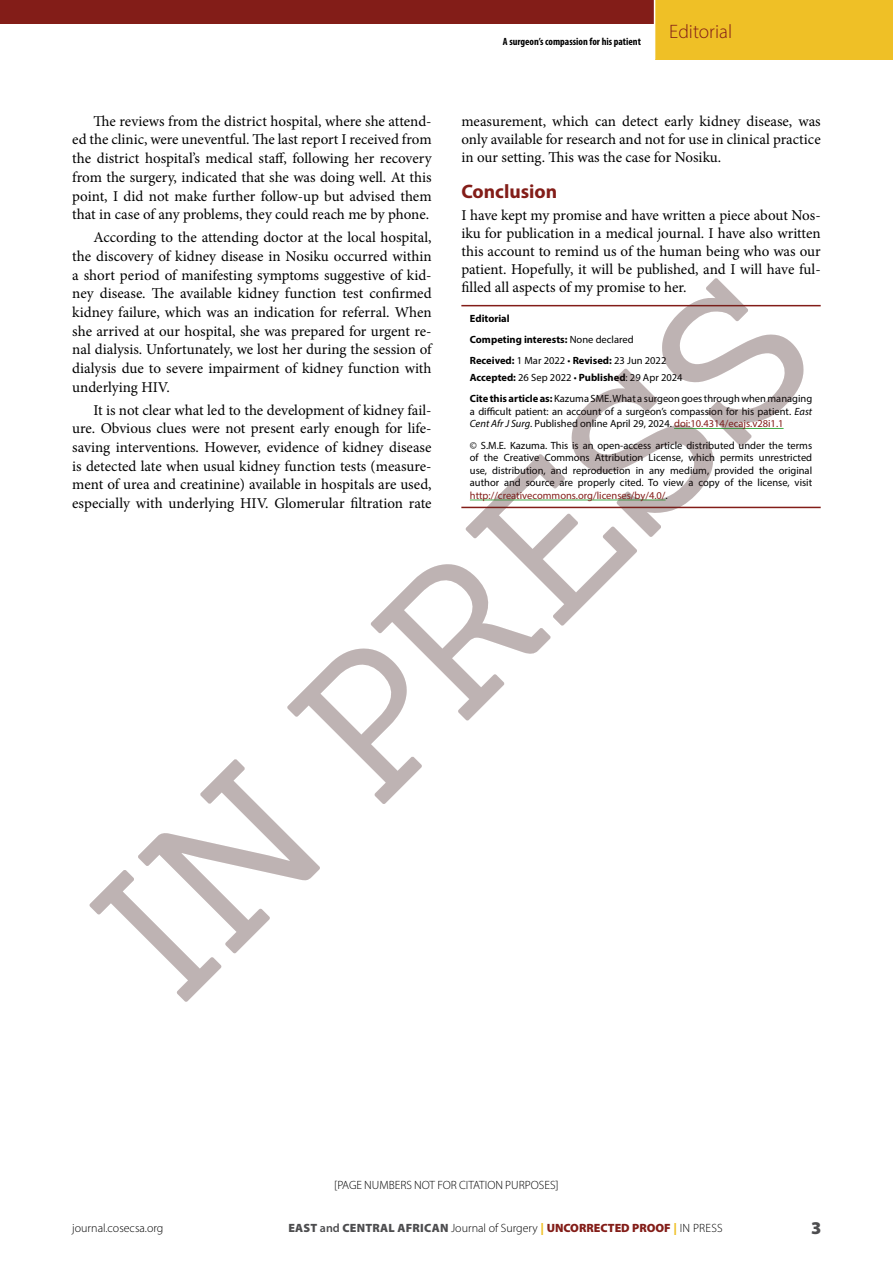
<style>
.page{position:relative;width:893px;height:1263px;background:#fff}
.page>*{position:absolute;margin:0;border:0;box-sizing:border-box;transform-origin:0 0}
.ECAJS_Heading_1{font:700 19.5px "Myriad Pro";color:#831d18}
.t1{font:300 19.5px "Myriad Pro";color:#831d18}
.t2{font:900 18px "Myriad Pro";color:#4d4d4f}
.ECAJS_Body_Text_Indent{font:15px/18.8px "Minion Pro";color:#000;text-align:justify}
.ECAJS_Body_Text{font:15px/18px "Minion Pro";letter-spacing:-.005em;color:#000;text-align:justify}
.t3{font:300 12px "Myriad Pro";color:#000}
.t4{font:10.5px/12.6px "Myriad Pro";color:#000;text-align:justify}
.t5{font:700 10.5px "Myriad Pro";color:#000}
.t6{font:700 condensed 10.5px "Myriad Pro";color:#000}
.s1{font-weight:400}
.s2{font-weight:700}
.s3{font-style:italic}
.s4{color:#831d18}
.s5{font-weight:900;color:#4d4d4f}
.s6{font-weight:600;color:#4d4d4f}
.s7{font-weight:900;color:#efc026}
.s8{font-weight:900;color:#831d18}
</style>
<div class="page">
<div style="left:655px;top:0;width:238px;height:60px;background:#efc026"></div>
<div style="left:0;top:0;width:654px;height:23px;background:#831d18"></div>
<hr style="left:461px;top:305px;width:360px;height:1px;background:#831d18">
<hr style="left:461px;top:507px;width:360px;height:1px;background:#831d18">
<svg style="left:89px;top:278px;width:715px;height:724px"></svg>
<p class="ECAJS_Body_Text_Indent" style="left:72px;top:112px;width:361px;text-indent:21px">The reviews from the district hospital, where she attend&shy;ed the clinic, were uneventful. The last report I received from the district hospital’s medical staff, following her recovery from the surgery, indicated that she was doing well. At this point, I did not make further follow-up but advised them that in case of any problems, they could reach me by phone.</p>
<p class="ECAJS_Body_Text_Indent" style="left:72px;top:228px;width:361px;text-indent:21px">According to the attending doctor at the local hospital, the discovery of kidney disease in Nosiku occurred within a short period of manifesting symptoms suggestive of kid&shy;ney disease. The available kidney function test confirmed kidney failure, which was an indication for referral. When she arrived at our hospital, she was prepared for urgent re&shy;nal dialysis. Unfortunately, we lost her during the session of dialysis due to severe impairment of kidney function with underlying HIV.</p>
<p class="ECAJS_Body_Text_Indent" style="left:72px;top:401px;width:361px;text-indent:21px">It is not clear what led to the development of kidney fail&shy;ure. Obvious clues were not present early enough for life&shy;saving interventions. However, evidence of kidney disease is detected late when usual kidney function tests (measure&shy;ment of urea and creatinine) available in hospitals are used, especially with underlying HIV. Glomerular filtration rate</p>
<p class="t6" style="left:503px;top:35px;width:140px">A surgeon’s compassion for his patient</p>
<h1 class="t1" style="left:669px;top:20px;width:64px">Editorial</h1>
<p class="ECAJS_Body_Text_Indent" style="left:461px;top:112px;width:361px;line-height:18px">measurement, which can detect early kidney disease, was only available for research and not for use in clinical practice in our setting. This was the case for Nosiku.</p>
<p class="ECAJS_Heading_1" style="left:461px;top:179px;width:97px">Conclusion</p>
<p class="ECAJS_Body_Text" style="left:461px;top:206px;width:361px">I have kept my promise and have written a piece about Nos&shy;iku for publication in a medical journal. I have also written this account to remind us of the human being who was our patient. Hopefully, it will be published, and I will have ful&shy;filled all aspects of my promise to her.</p>
<p class="t5" style="left:470px;top:312px;width:41px">Editorial</p>
<p class="t5" style="left:470px;top:333px;width:165px">Competing interests: <span class="s1">None declared</span></p>
<p class="t4" style="left:470px;top:354px;width:198px"><span class="s2">Received:</span> 1 Mar 2022 • <span class="s2">Revised:</span> 23 Jun 2022</p>
<p class="t4" style="left:470px;top:371px;width:214px"><span class="s2">Accepted:</span> 26 Sep 2022 • <span class="s2">Published</span>: 29 Apr 2024</p>
<p class="t4" style="left:470px;top:392px;width:344px"><span class="s2">Cite this article as:</span> Kazuma SME. What a surgeon goes through when managing a difficult patient: an account of a surgeon’s compassion for his patient. <span class="s3">East Cent Afr J Surg</span>. Published online April 29, 2024. <span class="s4">doi:10.4314/ecajs.v28i1.1</span></p>
<p class="t4" style="left:470px;top:438px;width:344px">© S.M.E. Kazuma. This is an open-access article distributed under the terms of the Creative Commons Attribution License, which permits unrestricted use, distribution, and reproduction in any medium, provided the original author and source are properly cited. To view a copy of the license, visit <span class="s4">http://creativecommons.org/licenses/by/4.0/</span>.</p>
<p class="t3" style="left:334px;top:1177px;width:226px">[PAGE NUMBERS NOT FOR CITATION PURPOSES]</p>
<p class="t3" style="left:72px;top:1221px;width:93px">journal.cosecsa.org</p>
<p class="t3" style="left:288px;top:1221px;width:436px"><span class="s5">EAST</span> <span class="s6">and</span> <span class="s5">CENTRAL AFRICAN</span> Journal of Surgery <span class="s7">|</span> <span class="s8">UNCORRECTED PROOF</span> <span class="s7">|</span> IN PRESS</p>
<p class="t2" style="left:811px;top:1216px;width:12px">3</p>
</div>
